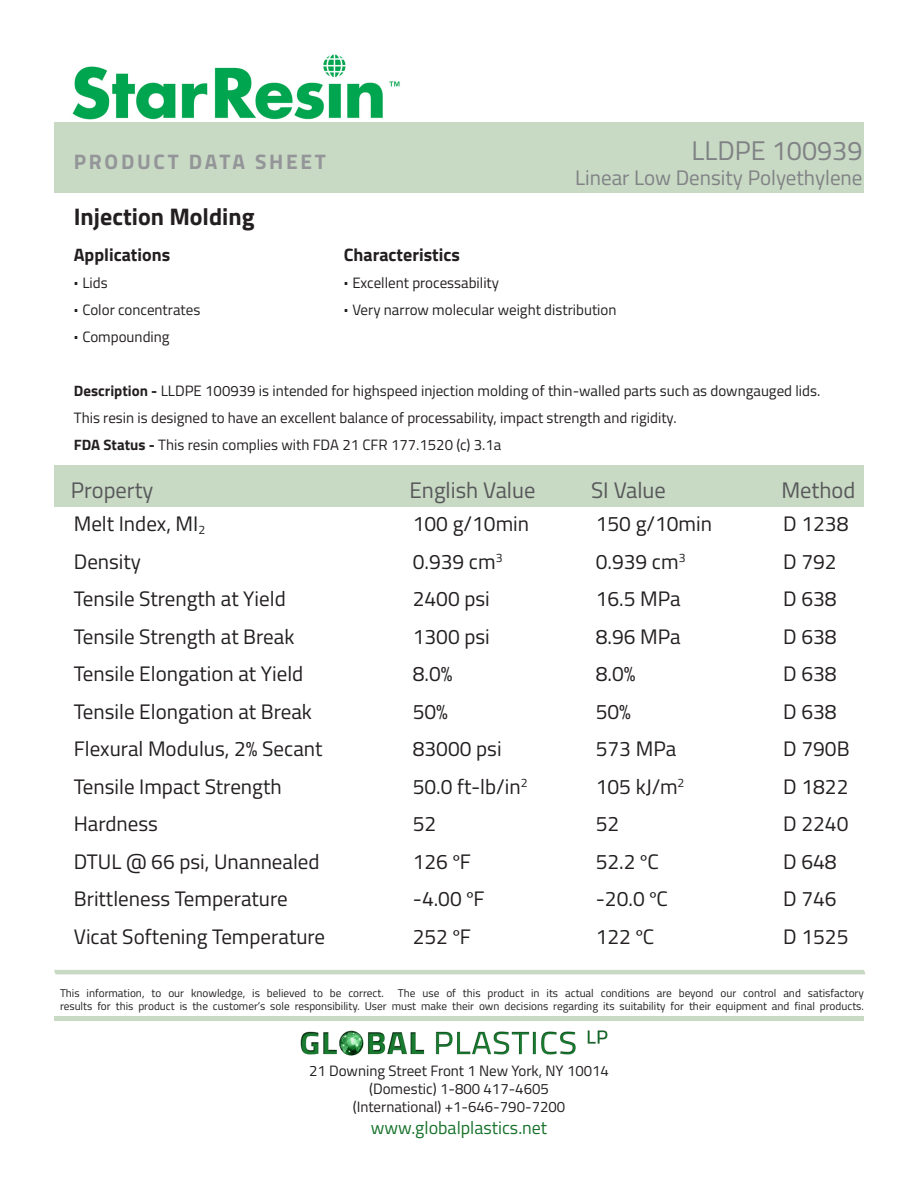
<style>
.page{position:relative;width:918px;height:1188px;background:#fff}
.page>*{position:absolute;margin:0;border:0;box-sizing:border-box;transform-origin:0 0}
.t1{font:27px "Titillium Web";color:#808285}
.Disclaimer{font:700 24px "Titillium Web";color:#231f20}
.t2{font:22.5px "Titillium Web";color:#57585a}
.t3{font:21px "Titillium Web";color:#231f20}
.t4{font:21px "Titillium Web";color:#808285}
.t5{font:700 21px "Titillium Web";letter-spacing:.13em;color:#939598}
.Disclaimer-2{font:700 18px "Titillium Web";color:#231f20}
.t6{font:18px "Titillium Web";color:#19732d}
.Disclaimer-3{font:15px/27px "Titillium Web";color:#231f20}
.Disclaimer-4{font:11.25px/13.5px "Titillium Web";color:#231f20}
.s1{font-weight:700;font-size:18px}
.s2{font-weight:700}
.s3{font-family:"Minion Pro"}
</style>
<div class="page">
<div style="left:54px;top:465px;width:810px;height:41px;background:#c8d9c4"></div>
<div style="left:54px;top:122px;width:810px;height:71px;background:#c8d9c4"></div>
<img style="left:72px;top:54px;width:328px;height:65px">
<hr style="left:54px;top:970px;width:812px;height:4px;background:#c8d9c4">
<hr style="left:54px;top:1017px;width:810px;height:4px;background:#c8d9c4">
<img style="left:300px;top:1030px;width:308px;height:26px">
<p class="t5" style="left:74px;top:146px;width:254px">PRODUCT DATA SHEET</p>
<p class="t1" style="left:692px;top:131px;width:172px">LLDPE 100939</p>
<p class="t4" style="left:575px;top:163px;width:289px">Linear Low Density Polyethylene</p>
<p class="Disclaimer" style="left:74px;top:198px;width:182px">Injection Molding</p>
<p class="Disclaimer-2" style="left:74px;top:241px;width:98px">Applications</p>
<p class="Disclaimer-2" style="left:344px;top:241px;width:118px">Characteristics</p>
<p class="Disclaimer-3" style="left:74px;top:268px;width:35px"><span class="s1">·</span> Lids</p>
<p class="Disclaimer-3" style="left:344px;top:268px;width:157px"><span class="s1">·</span> Excellent processability</p>
<p class="Disclaimer-3" style="left:74px;top:295px;width:128px"><span class="s1">·</span> Color concentrates</p>
<p class="Disclaimer-3" style="left:344px;top:295px;width:274px"><span class="s1">·</span> Very narrow molecular weight distribution</p>
<p class="Disclaimer-3" style="left:74px;top:322px;width:97px"><span class="s1">·</span> Compounding</p>
<p class="Disclaimer-3" style="left:74px;top:376px;width:748px"><span class="s2">Description -</span> LLDPE 100939 is intended for highspeed injection molding of thin-walled parts such as downgauged lids.<br>This resin is designed to have an excellent balance of processability, impact strength and rigidity.</p>
<p class="Disclaimer-3" style="left:74px;top:430px;width:429px"><span class="s2">FDA Status -</span> This resin complies with FDA 21 CFR 177.1520 (c) 3.1a</p>
<p class="t2" style="left:71px;top:474px;width:84px">Property</p>
<p class="t2" style="left:410px;top:474px;width:127px">English Value</p>
<p class="t2" style="left:591px;top:474px;width:76px">SI Value</p>
<p class="t2" style="left:782px;top:474px;width:75px">Method</p>
<p class="t3" style="left:74px;top:509px;width:133px">Melt Index, MI<sub>2</sub></p>
<p class="t3" style="left:413px;top:509px;width:118px">100 g/10min</p>
<p class="t3" style="left:596px;top:509px;width:118px">150 g/10min</p>
<p class="t3" style="left:783px;top:509px;width:67px">D 1238</p>
<p class="t3" style="left:74px;top:546px;width:69px">Density</p>
<p class="t3" style="left:413px;top:546px;width:91px">0.939 cm<sup>3</sup></p>
<p class="t3" style="left:596px;top:546px;width:91px">0.939 cm<sup>3</sup></p>
<p class="t3" style="left:783px;top:546px;width:55px">D 792</p>
<p class="t3" style="left:74px;top:584px;width:213px">Tensile Strength at Yield</p>
<p class="t3" style="left:413px;top:584px;width:79px">2400 psi</p>
<p class="t3" style="left:596px;top:584px;width:86px">16.5 MPa</p>
<p class="t3" style="left:783px;top:584px;width:55px">D 638</p>
<p class="t3" style="left:74px;top:621px;width:222px">Tensile Strength at Break</p>
<p class="t3" style="left:413px;top:621px;width:79px">1300 psi</p>
<p class="t3" style="left:596px;top:621px;width:86px">8.96 MPa</p>
<p class="t3" style="left:783px;top:621px;width:55px">D 638</p>
<p class="t3" style="left:74px;top:659px;width:231px">Tensile Elongation at Yield</p>
<p class="t3" style="left:413px;top:659px;width:41px">8.0%</p>
<p class="t3" style="left:596px;top:659px;width:41px">8.0%</p>
<p class="t3" style="left:783px;top:659px;width:55px">D 638</p>
<p class="t3" style="left:74px;top:696px;width:240px">Tensile Elongation at Break</p>
<p class="t3" style="left:413px;top:696px;width:37px">50%</p>
<p class="t3" style="left:596px;top:696px;width:37px">50%</p>
<p class="t3" style="left:783px;top:696px;width:55px">D 638</p>
<p class="t3" style="left:74px;top:734px;width:250px">Flexural Modulus, 2% Secant</p>
<p class="t3" style="left:413px;top:734px;width:90px">83000 psi</p>
<p class="t3" style="left:596px;top:734px;width:82px">573 MPa</p>
<p class="t3" style="left:783px;top:734px;width:68px">D 790B</p>
<p class="t3" style="left:74px;top:771px;width:209px">Tensile Impact Strength</p>
<p class="t3" style="left:413px;top:771px;width:116px">50.0 ft-lb/in<sup>2</sup></p>
<p class="t3" style="left:596px;top:771px;width:90px">105 kJ/m<sup>2</sup></p>
<p class="t3" style="left:783px;top:771px;width:67px">D 1822</p>
<p class="t3" style="left:74px;top:809px;width:86px">Hardness</p>
<p class="t3" style="left:413px;top:809px;width:25px">52</p>
<p class="t3" style="left:596px;top:809px;width:25px">52</p>
<p class="t3" style="left:783px;top:809px;width:67px">D 2240</p>
<p class="t3" style="left:74px;top:846px;width:247px">DTUL @ 66 psi, Unannealed</p>
<p class="t3" style="left:413px;top:846px;width:60px">126 <span class="s3">°</span>F</p>
<p class="t3" style="left:596px;top:846px;width:65px">52.2 <span class="s3">°</span>C</p>
<p class="t3" style="left:783px;top:846px;width:55px">D 648</p>
<p class="t3" style="left:74px;top:884px;width:215px">Brittleness Temperature</p>
<p class="t3" style="left:413px;top:884px;width:73px">-4.00 <span class="s3">°</span>F</p>
<p class="t3" style="left:596px;top:884px;width:74px">-20.0 <span class="s3">°</span>C</p>
<p class="t3" style="left:783px;top:884px;width:55px">D 746</p>
<p class="t3" style="left:74px;top:921px;width:253px">Vicat Softening Temperature</p>
<p class="t3" style="left:413px;top:921px;width:60px">252 <span class="s3">°</span>F</p>
<p class="t3" style="left:596px;top:921px;width:60px">122 <span class="s3">°</span>C</p>
<p class="t3" style="left:783px;top:921px;width:67px">D 1525</p>
<p class="Disclaimer-4" style="left:60px;top:986px;width:805px">This information, to our knowledge, is believed to be correct. The use of this product in its actual conditions are beyond our control and satisfactory results for this product is the customer’s sole responsibility. User must make their own decisions regarding its suitability for their equipment and final products.</p>
<p class="Disclaimer-3" style="left:309px;top:1057px;width:301px">21 Downing Street Front 1 New York, NY 10014</p>
<p class="Disclaimer-3" style="left:369px;top:1075px;width:181px">(Domestic) 1-800 417-4605</p>
<p class="Disclaimer-3" style="left:353px;top:1093px;width:214px">(International) +1-646-790-7200</p>
<p class="t6" style="left:371px;top:1114px;width:178px">www.globalplastics.net</p>
</div>
